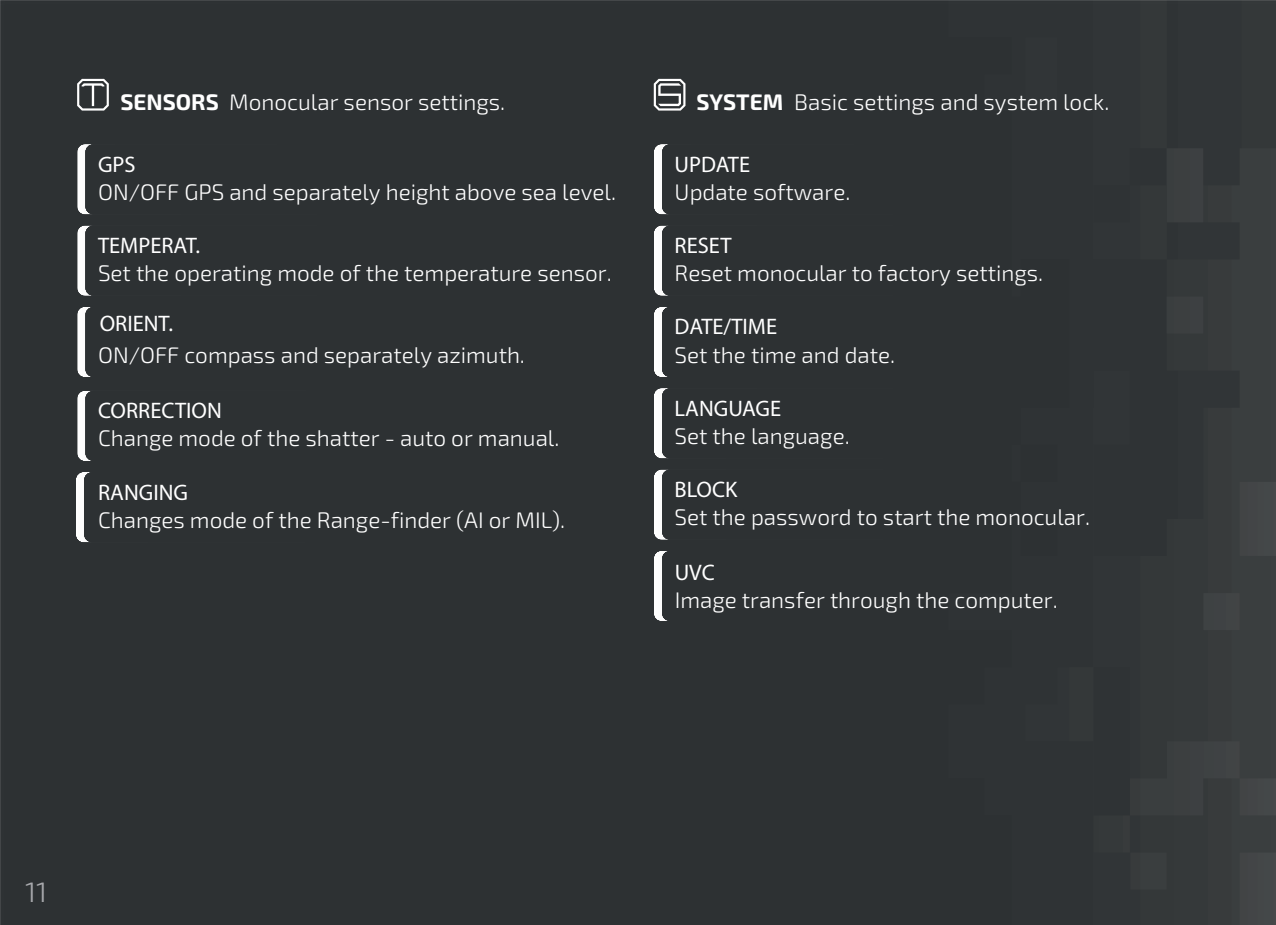
<style>
.page{position:relative;width:1276px;height:925px;background:#fff}
.page>*{position:absolute;margin:0;border:0;box-sizing:border-box;transform-origin:0 0}
.t1{font:300 28.12px "Exo 2";color:#a8a9ad}
.t2{font:300 22.5px "Exo 2";color:#fff}
.t3{font:600 22.5px "Exo 2";color:#fff}
.t4{font:700 22.5px "Exo 2";color:#fff}
.s1{font-weight:700}
</style>
<div class="page">
<img style="left:0;top:0;width:1276px;height:925px">
<svg style="left:654px;top:79px;width:31px;height:32px"></svg>
<svg style="left:77px;top:79px;width:32px;height:32px"></svg>
<div style="left:654px;top:469px;width:525px;height:71px;background:#2d3133"></div>
<div style="left:654px;top:388px;width:525px;height:70px;background:#2d3133"></div>
<div style="left:654px;top:307px;width:525px;height:70px;background:#2d3133"></div>
<div style="left:654px;top:225px;width:525px;height:71px;background:#2d3133"></div>
<div style="left:654px;top:144px;width:525px;height:71px;background:#2d3133"></div>
<div style="left:77px;top:391px;width:525px;height:70px;background:#2d3133"></div>
<div style="left:77px;top:307px;width:525px;height:70px;background:#2d3133"></div>
<div style="left:77px;top:225px;width:525px;height:71px;background:#2d3133"></div>
<div style="left:77px;top:144px;width:525px;height:71px;background:#2d3133"></div>
<div style="left:76px;top:472px;width:525px;height:70px;background:#2d3133"></div>
<div style="left:654px;top:551px;width:525px;height:70px;background:#2d3133"></div>
<p class="t2" style="left:120px;top:92px;width:386px"><span class="s1">SENSORS</span> Monocular sensor settings.</p>
<p class="t2" style="left:794px;top:92px;width:317px">Basic settings and system lock.</p>
<p class="t4" style="left:696px;top:94px;width:88px">SYSTEM</p>
<p class="t3" style="left:98px;top:155px;width:39px">GPS</p>
<p class="t3" style="left:674px;top:155px;width:77px">UPDATE</p>
<p class="t2" style="left:98px;top:182px;width:519px">ON/OFF GPS and separately height above sea level.</p>
<p class="t2" style="left:674px;top:182px;width:177px">Update software.</p>
<p class="t3" style="left:98px;top:237px;width:104px">TEMPERAT.</p>
<p class="t3" style="left:674px;top:237px;width:58px">RESET</p>
<p class="t2" style="left:98px;top:263px;width:515px">Set the operating mode of the temperature sensor.</p>
<p class="t2" style="left:674px;top:263px;width:370px">Reset monocular to factory settings.</p>
<p class="t3" style="left:100px;top:315px;width:75px">ORIENT.</p>
<p class="t3" style="left:674px;top:318px;width:104px">DATE/TIME</p>
<p class="t2" style="left:98px;top:345px;width:428px">ON/OFF compass and separately azimuth.</p>
<p class="t2" style="left:674px;top:345px;width:222px">Set the time and date.</p>
<p class="t3" style="left:98px;top:402px;width:125px">CORRECTION</p>
<p class="t3" style="left:674px;top:399px;width:108px">LANGUAGE</p>
<p class="t2" style="left:98px;top:428px;width:463px">Change mode of the shatter - auto or manual.</p>
<p class="t2" style="left:674px;top:426px;width:176px">Set the language.</p>
<p class="t3" style="left:98px;top:483px;width:92px">RANGING</p>
<p class="t3" style="left:674px;top:481px;width:64px">BLOCK</p>
<p class="t2" style="left:98px;top:510px;width:469px">Changes mode of the Range-finder (AI or MIL).</p>
<p class="t2" style="left:674px;top:507px;width:417px">Set the password to start the monocular.</p>
<p class="t3" style="left:674px;top:563px;width:42px">UVC</p>
<p class="t2" style="left:674px;top:590px;width:384px">Image transfer through the computer.</p>
<p class="t1" style="left:25px;top:879px;width:24px">11</p>
</div>
